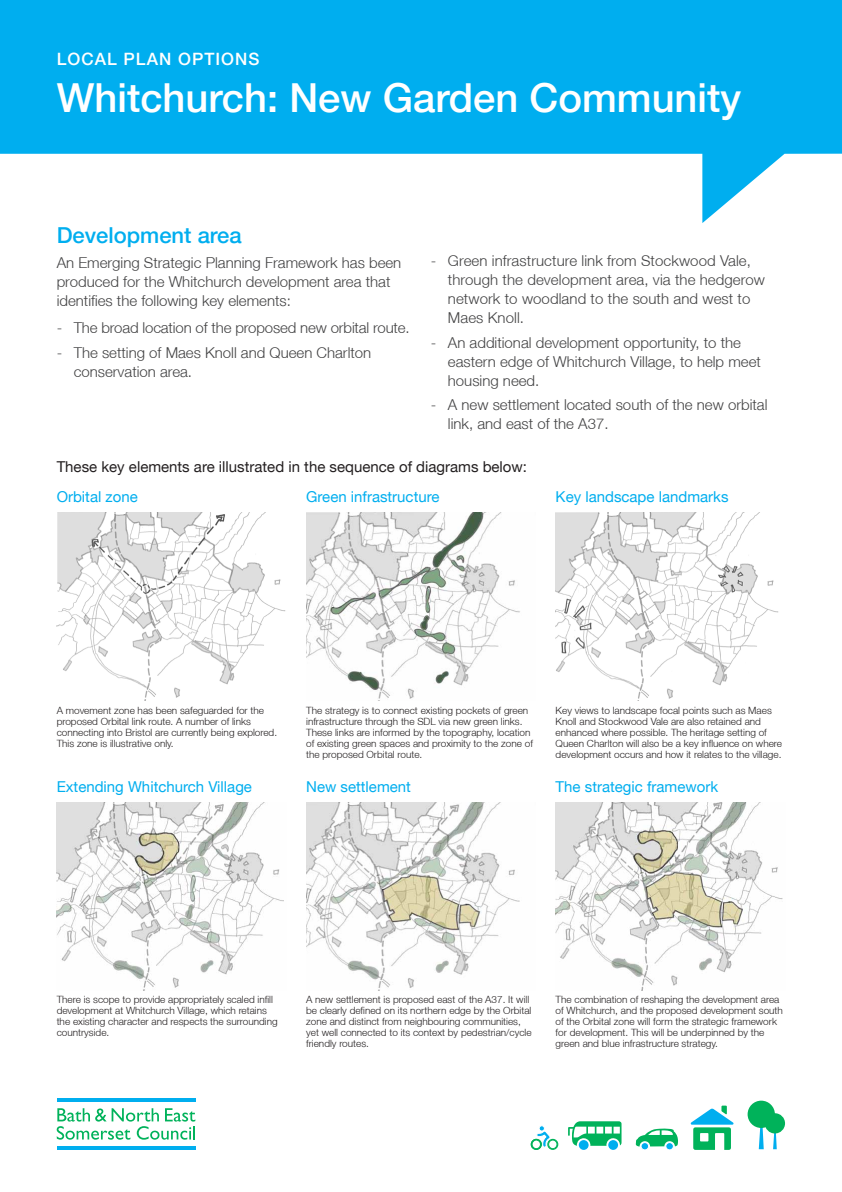
<style>
.page{position:relative;width:842px;height:1192px;background:#fff}
.page>*{position:absolute;margin:0;border:0;box-sizing:border-box;transform-origin:0 0}
.t1{font:500 40px "Helvetica Neue LT";color:#fff}
.t2{font:500 22px "Helvetica Neue LT";color:#00aeef}
.t3{font:500 17px "Helvetica Neue LT";letter-spacing:.06em;color:#fff}
.t4{font:300 15px/19px "Helvetica Neue LT";color:#414142}
.t5{font:15px "Helvetica Neue LT";color:#00aeef}
.t6{font:15px "Helvetica Neue LT";color:#231f20}
.t7{font:300 10px/11px "Helvetica Neue LT";color:#231f20}
</style>
<div class="page">
<svg style="left:0;top:0;width:842px;height:223px;fill:#00aeef"></svg>
<img style="left:57px;top:512px;width:229px;height:189px">
<img style="left:57px;top:802px;width:227px;height:189px">
<img style="left:306px;top:512px;width:214px;height:189px">
<img style="left:306px;top:802px;width:214px;height:189px">
<img style="left:556px;top:512px;width:223px;height:189px">
<img style="left:556px;top:802px;width:227px;height:189px">
<svg style="left:773px;top:1133px;width:4px;height:16px"></svg>
<div style="left:765px;top:1113px;width:20px;height:20px;background:#00b25a;border-radius:50%"></div>
<svg style="left:759px;top:1128px;width:5px;height:21px"></svg>
<div style="left:747px;top:1101px;width:28px;height:27px;background:#00b25a;border-radius:50%"></div>
<svg style="left:690px;top:1106px;width:43px;height:44px"></svg>
<div style="left:641px;top:1143px;width:8px;height:7px;background:#00aeef;border-radius:50%"></div>
<div style="left:641px;top:1142px;width:8px;height:8px;border:1px solid #fff;border-radius:50%"></div>
<div style="left:666px;top:1143px;width:7px;height:7px;background:#00aeef;border-radius:50%"></div>
<div style="left:665px;top:1142px;width:9px;height:8px;border:1px solid #fff;border-radius:50%"></div>
<svg style="left:568px;top:1121px;width:53px;height:25px"></svg>
<div style="left:608px;top:1140px;width:10px;height:10px;background:#00aeef;border-radius:50%"></div>
<div style="left:579px;top:1140px;width:10px;height:10px;background:#00aeef;border-radius:50%"></div>
<svg style="left:531px;top:1126px;width:27px;height:24px"></svg>
<div style="left:548px;top:1140px;width:9px;height:9px;border:1px solid #00b25a;border-radius:50%"></div>
<div style="left:532px;top:1140px;width:9px;height:9px;border:1px solid #00b25a;border-radius:50%"></div>
<svg style="left:636px;top:1129px;width:42px;height:18px"></svg>
<hr style="left:57px;top:1147px;width:138px;height:3px;background:#00aeef">
<hr style="left:57px;top:1098px;width:138px;height:3px;background:#00aeef">
<svg style="left:57px;top:1108px;width:138px;height:32px"></svg>
<h3 class="t3" style="left:57px;top:49px;width:204px">LOCAL PLAN OPTIONS</h3>
<h1 class="t1" style="left:57px;top:73px;width:686px">Whitchurch: New Garden Community</h1>
<h2 class="t2" style="left:57px;top:222px;width:187px">Development area</h2>
<h3 class="t4" style="left:57px;top:253px;width:346px">An Emerging Strategic Planning Framework has been produced for the Whitchurch development area that identifies the following key elements:</h3>
<h3 class="t4" style="left:57px;top:318px;width:354px">- The broad location of the proposed new orbital route.</h3>
<h3 class="t4" style="left:74px;top:343px;width:299px;text-indent:-17px">- The setting of Maes Knoll and Queen Charlton conservation area.</h3>
<h3 class="t4" style="left:448px;top:251px;width:318px;text-indent:-17px">- Green infrastructure link from Stockwood Vale, through the development area, via the hedgerow network to woodland to the south and west to Maes Knoll.</h3>
<h3 class="t4" style="left:448px;top:332px;width:314px;text-indent:-17px">- An additional development opportunity, to the eastern edge of Whitchurch Village, to help meet housing need.</h3>
<h3 class="t4" style="left:448px;top:395px;width:321px;text-indent:-17px">- A new settlement located south of the new orbital link, and east of the A37.</h3>
<h3 class="t6" style="left:57px;top:457px;width:472px">These key elements are illustrated in the sequence of diagrams below:</h3>
<h3 class="t5" style="left:57px;top:488px;width:83px">Orbital zone</h3>
<h3 class="t5" style="left:306px;top:488px;width:135px">Green infrastructure</h3>
<h3 class="t5" style="left:556px;top:488px;width:174px">Key landscape landmarks</h3>
<p class="t7" style="left:57px;top:704px;width:222px">A movement zone has been safeguarded for the proposed Orbital link route. A number of links connecting into Bristol are currently being explored.<br>This zone is illustrative only.</p>
<h3 class="t5" style="left:57px;top:778px;width:197px">Extending Whitchurch Village</h3>
<p class="t7" style="left:306px;top:704px;width:228px">The strategy is to connect existing pockets of green infrastructure through the SDL via new green links.<br>These links are informed by the topography, location of existing green spaces and proximity to the zone of the proposed Orbital route.</p>
<h3 class="t5" style="left:306px;top:778px;width:106px">New settlement</h3>
<p class="t7" style="left:556px;top:704px;width:228px">Key views to landscape focal points such as Maes Knoll and Stockwood Vale are also retained and enhanced where possible. The heritage setting of Queen Charlton will also be a key influence on where development occurs and how it relates to the village.</p>
<h3 class="t5" style="left:556px;top:778px;width:164px">The strategic framework</h3>
<p class="t7" style="left:57px;top:994px;width:222px">There is scope to provide appropriately scaled infill development at Whitchurch Village, which retains the existing character and respects the surrounding countryside.</p>
<p class="t7" style="left:306px;top:994px;width:227px">A new settlement is proposed east of the A37. It will be clearly defined on its northern edge by the Orbital zone and distinct from neighbouring communities, yet well connected to its context by pedestrian/cycle friendly routes.</p>
<p class="t7" style="left:556px;top:994px;width:229px">The combination of reshaping the development area of Whitchurch, and the proposed development south of the Orbital zone will form the strategic framework for development. This will be underpinned by the green and blue infrastructure strategy.</p>
</div>
